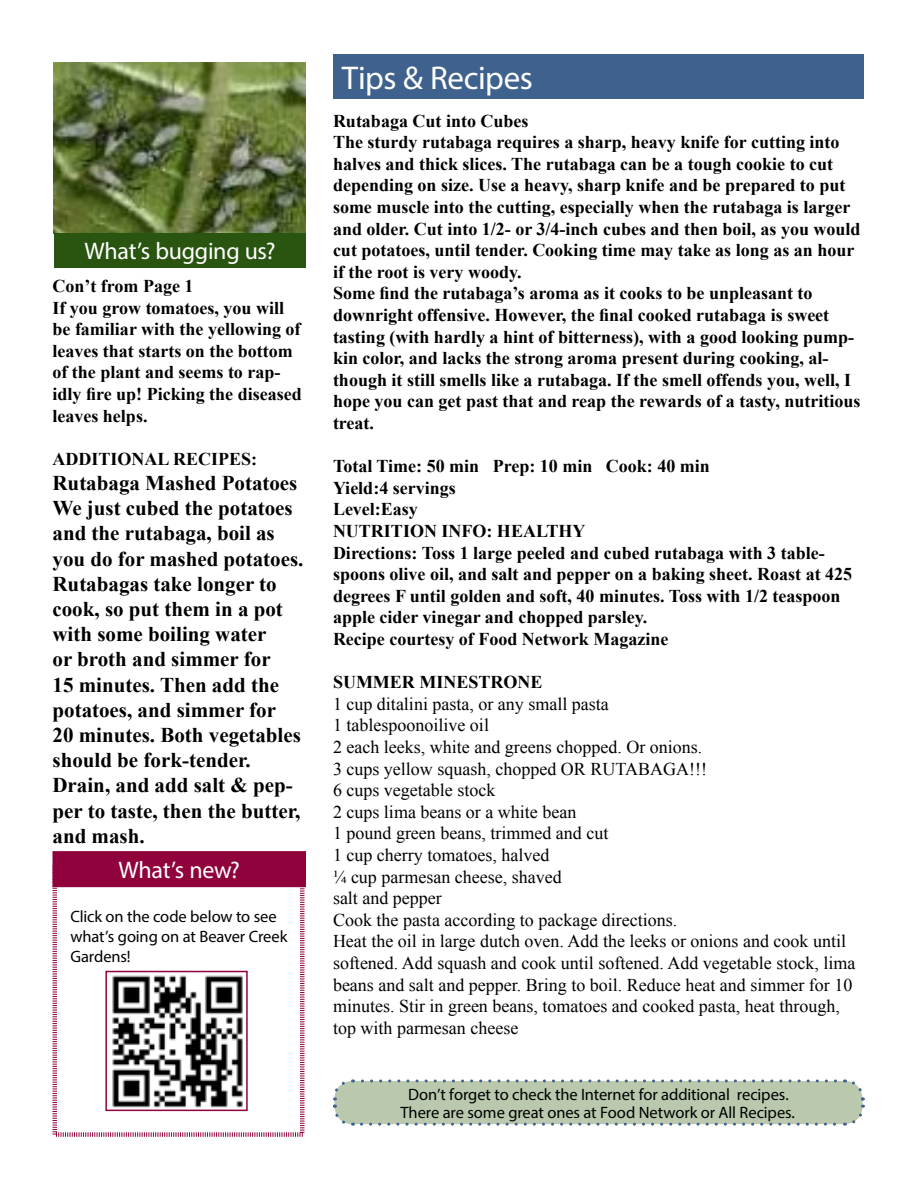
<style>
.page{position:relative;width:918px;height:1188px;background:#fff}
.page>*{position:absolute;margin:0;border:0;box-sizing:border-box;transform-origin:0 0}
.t1{font:33px "Myriad Pro";letter-spacing:-.015em;color:#fff}
.t2{font:24px "Myriad Pro";letter-spacing:-.015em;color:#fff}
.t3{font:700 21px/25.2px "Times New Roman";color:#000}
.t4{font:700 18px/21.6px "Times New Roman";color:#000}
.t5{font:18px/21.6px "Times New Roman";color:#000}
.t6{font:16.5px/19.8px "Myriad Pro";letter-spacing:-.005em;color:#000}
</style>
<div class="page">
<img style="left:53px;top:63px;width:252px;height:170px">
<svg style="left:52px;top:887px;width:253px;height:250px"></svg>
<img style="left:108px;top:974px;width:137px;height:134px">
<div style="left:105px;top:971px;width:143px;height:140px;border:2px solid #8f023c"></div>
<div style="left:53px;top:852px;width:252px;height:34px;background:#8f023c"></div>
<div style="left:52px;top:851px;width:254px;height:36px;border:2px solid #8f023c"></div>
<div style="left:333px;top:54px;width:531px;height:45px;background:#3e618d"></div>
<div style="left:54px;top:233px;width:252px;height:35px;background:#2a5511"></div>
<svg style="left:333px;top:1079px;width:532px;height:47px;background:#bbc9b3"></svg>
<h2 class="t2" style="left:84px;top:236px;width:193px">What’s bugging us?</h2>
<p class="t4" style="left:52px;top:275px;width:251px">Con’t from Page 1<br>If you grow tomatoes, you will be familiar with the yellowing of leaves that starts on the bottom of the plant and seems to rap&shy;idly fire up! Picking the diseased leaves helps.</p>
<p class="t4" style="left:52px;top:447px;width:206px">ADDITIONAL RECIPES:</p>
<p class="t3" style="left:52px;top:470px;width:253px">Rutabaga Mashed Potatoes<br>We just cubed the potatoes and the rutabaga, boil as you do for mashed potatoes.<br>Rutabagas take longer to cook, so put them in a pot with some boiling water<br>or broth and simmer for<br>15 minutes. Then add the potatoes, and simmer for<br>20 minutes. Both vegetables should be fork-tender.<br>Drain, and add salt &amp; pep&shy;per to taste, then the butter, and mash.</p>
<h2 class="t2" style="left:118px;top:855px;width:123px">What’s new?</h2>
<p class="t6" style="left:70px;top:906px;width:218px">Click on the code below to see what’s going on at Beaver Creek<br>Gardens!</p>
<h1 class="t1" style="left:342px;top:57px;width:193px">Tips &amp; Recipes</h1>
<p class="t4" style="left:333px;top:109px;width:529px">Rutabaga Cut into Cubes<br>The sturdy rutabaga requires a sharp, heavy knife for cutting into halves and thick slices. The rutabaga can be a tough cookie to cut depending on size. Use a heavy, sharp knife and be prepared to put some muscle into the cutting, especially when the rutabaga is larger and older. Cut into 1/2- or 3/4-inch cubes and then boil, as you would cut potatoes, until tender. Cooking time may take as long as an hour if the root is very woody.<br>Some find the rutabaga’s aroma as it cooks to be unpleasant to downright offensive. However, the final cooked rutabaga is sweet tasting (with hardly a hint of bitterness), with a good looking pump&shy;kin color, and lacks the strong aroma present during cooking, al&shy;though it still smells like a rutabaga. If the smell offends you, well, I hope you can get past that and reap the rewards of a tasty, nutritious treat.</p>
<p class="t4" style="left:333px;top:455px;width:521px">Total Time: 50 min Prep: 10 min Cook: 40 min<br>Yield:4 servings<br>Level:Easy<br>NUTRITION INFO: HEALTHY<br>Directions: Toss 1 large peeled and cubed rutabaga with 3 table&shy;spoons olive oil, and salt and pepper on a baking sheet. Roast at 425 degrees F until golden and soft, 40 minutes. Toss with 1/2 teaspoon apple cider vinegar and chopped parsley.<br>Recipe courtesy of Food Network Magazine</p>
<p class="t4" style="left:333px;top:671px;width:211px">SUMMER MINESTRONE</p>
<p class="t5" style="left:333px;top:692px;width:524px">1 cup ditalini pasta, or any small pasta<br>1 tablespoonoilive oil<br>2 each leeks, white and greens chopped. Or onions.<br>3 cups yellow squash, chopped OR RUTABAGA!!!<br>6 cups vegetable stock<br>2 cups lima beans or a white bean<br>1 pound green beans, trimmed and cut<br>1 cup cherry tomatoes, halved<br>¼ cup parmesan cheese, shaved<br>salt and pepper<br>Cook the pasta according to package directions.<br>Heat the oil in large dutch oven. Add the leeks or onions and cook until softened. Add squash and cook until softened. Add vegetable stock, lima beans and salt and pepper. Bring to boil. Reduce heat and simmer for 10 minutes. Stir in green beans, tomatoes and cooked pasta, heat through, top with parmesan cheese</p>
<p class="t6" style="left:400px;top:1085px;width:396px;line-height:18px;text-align:center">Don’t forget to check the Internet for additional recipes.<br>There are some great ones at Food Network or All Recipes.</p>
</div>
